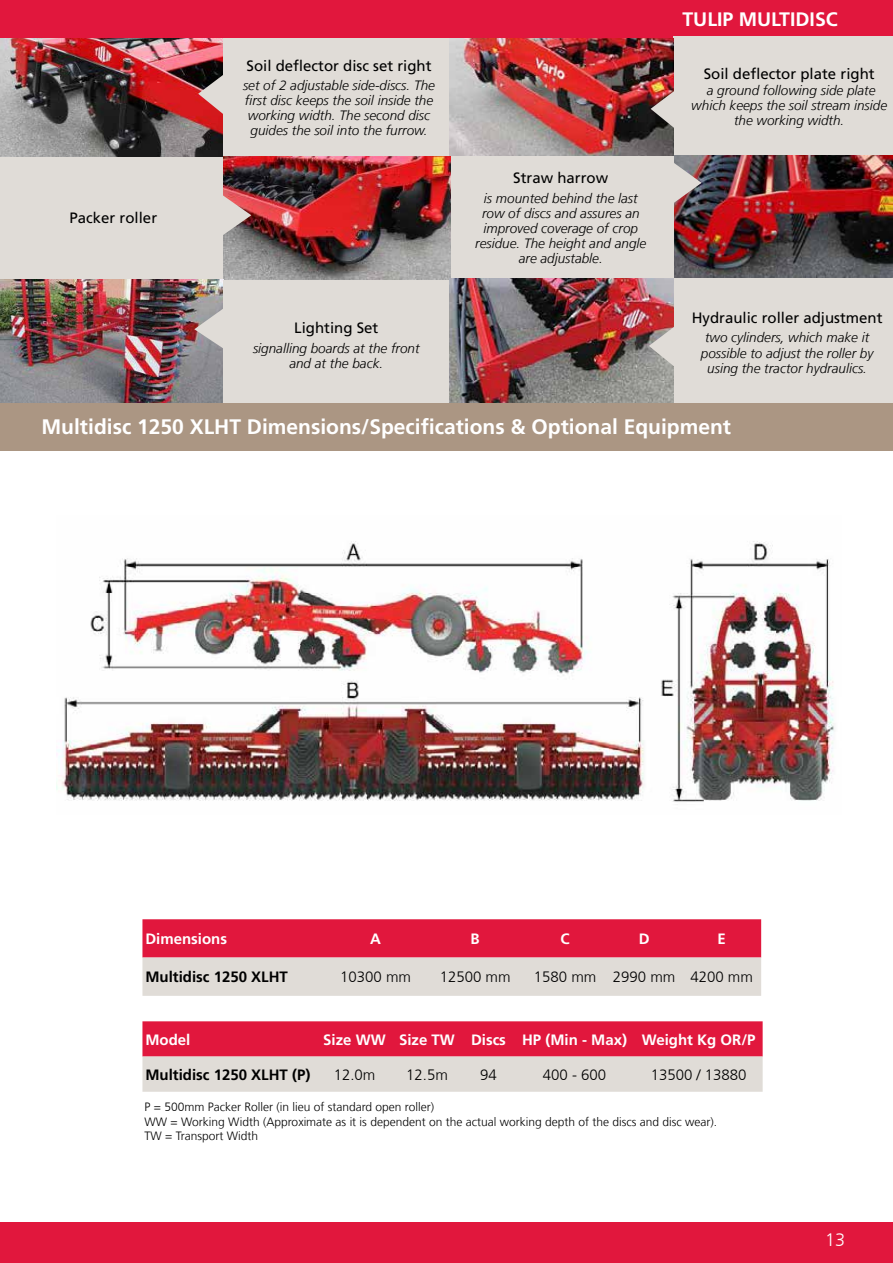
<style>
.page{position:relative;width:893px;height:1263px;background:#fff}
.page>*{position:absolute;margin:0;border:0;box-sizing:border-box;transform-origin:0 0}
.t1{font:700 21px "Frutiger LT Com";color:#fff}
.t2{font:700 19.5px "Frutiger LT Com";color:#fff}
.t3{font:300 18px "Frutiger LT Com";color:#fff}
.t4{font:15px "Frutiger LT Com";color:#000}
.t5{font:300 15px "Frutiger LT Com";color:#000}
.t6{font:700 15px "Frutiger LT Com";color:#fff}
.t7{font:700 15px "Frutiger LT Com";color:#000}
.t8{font:italic 300 13.5px/15px "Frutiger LT Com";color:#000;text-align:center}
.t9{font:300 12px/14.4px "Frutiger LT Com";color:#000}
</style>
<div class="page">
<div style="left:0;top:0;width:893px;height:38px;background:#e1173d"></div>
<div style="left:0;top:1222px;width:893px;height:41px;background:#e1173d"></div>
<div style="left:673px;top:36px;width:220px;height:119px;background:#e0dcd7"></div>
<div style="left:0;top:156px;width:225px;height:124px;background:#e0dcd7"></div>
<img style="left:0;top:38px;width:224px;height:119px">
<div style="left:224px;top:38px;width:227px;height:119px;background:#e0dcd7"></div>
<img style="left:223px;top:156px;width:228px;height:124px">
<img style="left:0;top:280px;width:223px;height:123px">
<div style="left:223px;top:280px;width:228px;height:124px;background:#e0dcd7"></div>
<img style="left:450px;top:278px;width:224px;height:125px">
<div style="left:451px;top:155px;width:223px;height:123px;background:#e0dcd7"></div>
<svg style="left:223px;top:194px;width:28px;height:42px"></svg>
<div style="left:674px;top:277px;width:219px;height:126px;background:#e0dcd7"></div>
<img style="left:674px;top:156px;width:219px;height:122px">
<svg style="left:198px;top:73px;width:26px;height:42px"></svg>
<svg style="left:674px;top:162px;width:28px;height:42px"></svg>
<svg style="left:194px;top:308px;width:29px;height:41px"></svg>
<svg style="left:649px;top:325px;width:25px;height:42px"></svg>
<div style="left:0;top:403px;width:893px;height:48px;background:#ab9683"></div>
<svg style="left:142px;top:919px;width:619px;height:77px;background:#e07b8b"></svg>
<svg style="left:142px;top:1021px;width:621px;height:71px;background:#e07b8b"></svg>
<img style="left:56px;top:541px;width:779px;height:261px">
<img style="left:450px;top:38px;width:223px;height:118px">
<img style="left:646px;top:70px;width:28px;height:60px">
<p class="t4" style="left:70px;top:209px;width:89px">Packer roller</p>
<p class="t4" style="left:246px;top:56px;width:187px">Soil deflector disc set right</p>
<p class="t8" style="left:243px;top:78px;width:194px">set of 2 adjustable side-discs. The first disc keeps the soil inside the working width. The second disc guides the soil into the furrow.</p>
<p class="t4" style="left:294px;top:319px;width:86px">Lighting Set</p>
<p class="t8" style="left:253px;top:341px;width:168px">signalling boards at the front and at the back.</p>
<p class="t4" style="left:513px;top:169px;width:97px">Straw harrow</p>
<p class="t8" style="left:475px;top:191px;width:173px">is mounted behind the last row of discs and assures an improved coverage of crop residue. The height and angle are adjustable.</p>
<h2 class="t2" style="left:682px;top:8px;width:157px">TULIP MULTIDISC</h2>
<p class="t4" style="left:704px;top:65px;width:172px">Soil deflector plate right</p>
<p class="t8" style="left:691px;top:83px;width:197px">a ground following side plate which keeps the soil stream inside the working width.</p>
<p class="t4" style="left:692px;top:309px;width:192px">Hydraulic roller adjustment</p>
<p class="t8" style="left:701px;top:330px;width:174px">two cylinders, which make it possible to adjust the roller by using the tractor hydraulics.</p>
<h1 class="t1" style="left:41px;top:414px;width:691px">Multidisc 1250 XLHT Dimensions/Specifications &amp; Optional Equipment</h1>
<p class="t6" style="left:145px;top:930px;width:83px">Dimensions</p>
<p class="t6" style="left:370px;top:930px;width:12px">A</p>
<p class="t6" style="left:470px;top:930px;width:11px">B</p>
<p class="t6" style="left:561px;top:930px;width:11px">C</p>
<p class="t6" style="left:639px;top:930px;width:12px">D</p>
<p class="t6" style="left:717px;top:930px;width:10px">E</p>
<p class="t7" style="left:145px;top:968px;width:144px">Multidisc 1250 XLHT</p>
<p class="t5" style="left:340px;top:968px;width:72px">10300 mm</p>
<p class="t5" style="left:440px;top:968px;width:72px">12500 mm</p>
<p class="t5" style="left:534px;top:968px;width:221px">1580 mm 2990 mm 4200 mm</p>
<p class="t6" style="left:145px;top:1030px;width:46px">Model</p>
<p class="t6" style="left:323px;top:1030px;width:434px">Size WW Size TW Discs HP (Min - Max) Weight Kg OR/P</p>
<p class="t7" style="left:145px;top:1066px;width:167px">Multidisc 1250 XLHT (P)</p>
<p class="t5" style="left:334px;top:1066px;width:43px">12.0m</p>
<p class="t5" style="left:406px;top:1066px;width:43px">12.5m</p>
<p class="t5" style="left:480px;top:1066px;width:18px">94</p>
<p class="t5" style="left:543px;top:1066px;width:65px">400 - 600</p>
<p class="t5" style="left:651px;top:1066px;width:97px">13500 / 13880</p>
<p class="t9" style="left:145px;top:1100px;width:574px">P = 500mm Packer Roller (in lieu of standard open roller)<br>WW = Working Width (Approximate as it is dependent on the actual working depth of the discs and disc wear).<br>TW = Transport Width</p>
<h3 class="t3" style="left:825px;top:1229px;width:22px">13</h3>
</div>
